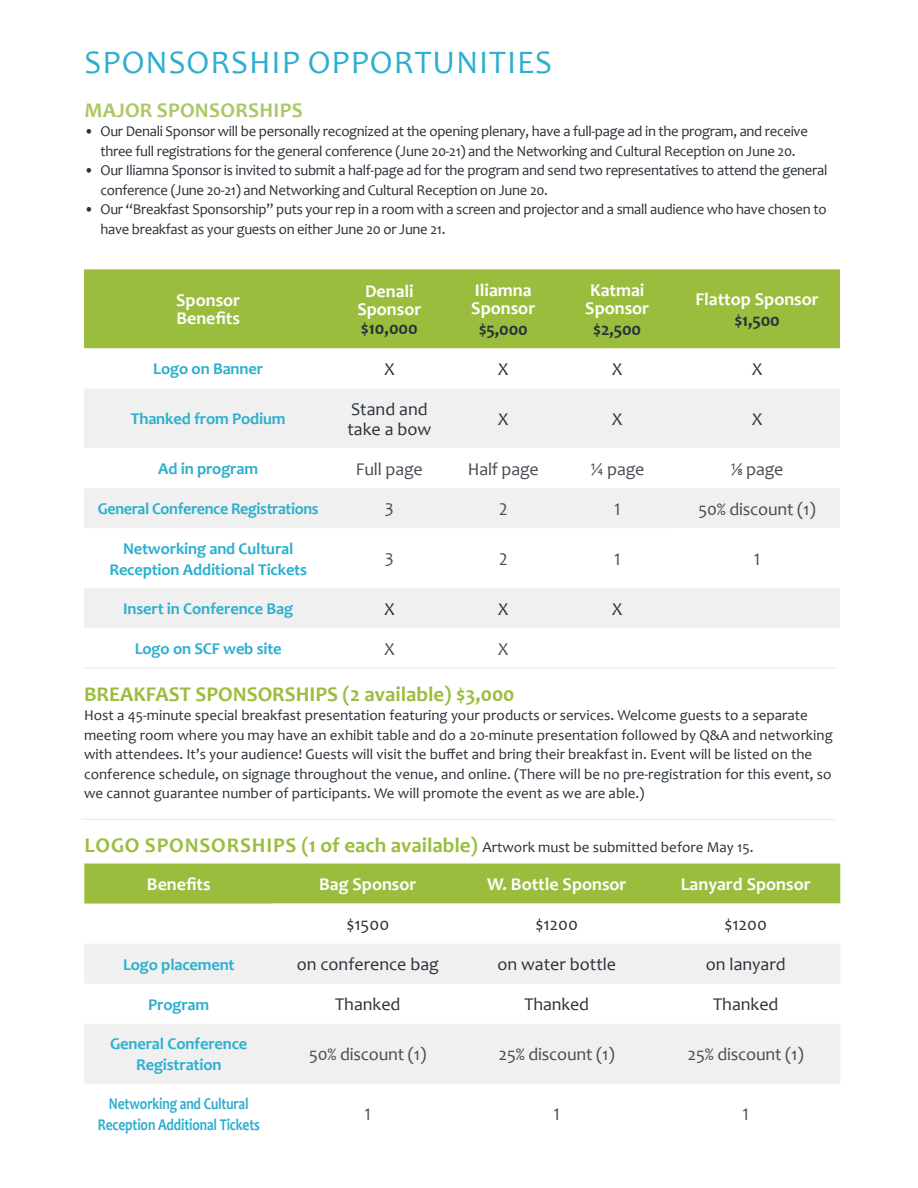
<style>
.page{position:relative;width:918px;height:1188px;background:#fff}
.page>*{position:absolute;margin:0;border:0;box-sizing:border-box;transform-origin:0 0}
.t1{font:33px "Candara";letter-spacing:.03em;color:#2cafcf}
.t2{font:700 21px "Candara";letter-spacing:.04em;color:#9abd3e}
.t3{font:700 21px "Candara";color:#9abd3e}
.t4{font:700 21px "Candara";letter-spacing:.015em;color:#abc863}
.t5{font:700 18px/18px "Candara";color:#fff}
.t6{font:18px/19.5px "Candara";color:#293139}
.t7{font:18px "Candara";letter-spacing:-.01em;color:#494b52}
.t8{font:700 18px "Candara";letter-spacing:-.01em;color:#293139}
.t9{font:700 16.5px/21px "Candara";letter-spacing:-.01em;color:#2cafcf;text-align:center}
.t10{font:700 16.5px "Candara";letter-spacing:-.01em;color:#2cafcf;scale:.82 1}
.t11{font:15px/19.5px "Candara";letter-spacing:-.02em;color:#293139}
.t12{font:15px/19.5px "Candara";color:#293139}
.s1{font-weight:400;font-size:15px;color:#293139}
</style>
<div class="page">
<div style="left:84px;top:269px;width:756px;height:79px;background:#9abd3e"></div>
<svg style="left:84px;top:389px;width:756px;height:239px;fill:#f0f0f0"></svg>
<div style="left:674px;top:528px;width:166px;height:60px;background:#fff"></div>
<hr style="left:84px;top:668px;width:753px;height:1px;background:#e5e3e3">
<div style="left:84px;top:864px;width:756px;height:40px;background:#9abd3e"></div>
<svg style="left:84px;top:944px;width:756px;height:139px;fill:#f0f0f0"></svg>
<hr style="left:82px;top:819px;width:753px;height:1px;background:#e5e3e3">
<p class="t1" style="left:85px;top:42px;width:469px">SPONSORSHIP OPPORTUNITIES</p>
<p class="t4" style="left:84px;top:97px;width:220px">MAJOR SPONSORSHIPS</p>
<p class="t11" style="left:84px;top:122px;width:725px;text-align:center">• Our Denali Sponsor will be personally recognized at the opening plenary, have a full-page ad in the program, and receive three full registrations for the general conference (June 20-21) and the Networking and Cultural Reception on June 20.</p>
<p class="t11" style="left:100px;top:161px;width:728px;text-indent:-16px">• Our Iliamna Sponsor is invited to submit a half-page ad for the program and send two representatives to attend the general conference (June 20-21) and Networking and Cultural Reception on June 20.</p>
<p class="t11" style="left:100px;top:200px;width:728px;text-indent:-16px">• Our “Breakfast Sponsorship” puts your rep in a room with a screen and projector and a small audience who have chosen to have breakfast as your guests on either June 20 or June 21.</p>
<p class="t5" style="left:176px;top:291px;width:65px">Sponsor</p>
<p class="t5" style="left:176px;top:309px;width:65px">Benefits</p>
<p class="t5" style="left:357px;top:282px;width:65px;text-align:center">Denali<br>Sponsor</p>
<p class="t8" style="left:361px;top:317px;width:58px">$10,000</p>
<p class="t5" style="left:471px;top:281px;width:65px">Iliamna<br>Sponsor</p>
<p class="t8" style="left:479px;top:317px;width:50px">$5,000</p>
<p class="t5" style="left:585px;top:281px;width:65px">Katmai<br>Sponsor</p>
<p class="t8" style="left:593px;top:318px;width:49px">$2,500</p>
<p class="t5" style="left:695px;top:290px;width:125px">Flattop Sponsor</p>
<p class="t8" style="left:734px;top:309px;width:47px">$1,500</p>
<p class="t9" style="left:153px;top:358px;width:111px">Logo on Banner</p>
<p class="t6" style="left:384px;top:359px;width:12px">X</p>
<p class="t6" style="left:498px;top:359px;width:12px">X</p>
<p class="t6" style="left:612px;top:359px;width:12px">X</p>
<p class="t6" style="left:752px;top:359px;width:12px">X</p>
<p class="t9" style="left:131px;top:408px;width:156px">Thanked from Podium</p>
<p class="t6" style="left:347px;top:399px;width:85px">Stand and take a bow</p>
<p class="t6" style="left:498px;top:409px;width:12px">X</p>
<p class="t6" style="left:612px;top:409px;width:12px">X</p>
<p class="t6" style="left:752px;top:409px;width:12px">X</p>
<p class="t9" style="left:158px;top:458px;width:101px">Ad in program</p>
<p class="t7" style="left:356px;top:457px;width:68px">Full page</p>
<p class="t7" style="left:468px;top:457px;width:73px">Half page</p>
<p class="t7" style="left:590px;top:457px;width:56px">¼ page</p>
<p class="t7" style="left:731px;top:457px;width:54px">1/8 page</p>
<p class="t9" style="left:98px;top:498px;width:222px">General Conference Registrations</p>
<p class="t7" style="left:385px;top:497px;width:11px">3</p>
<p class="t7" style="left:499px;top:497px;width:10px">2</p>
<p class="t7" style="left:614px;top:497px;width:8px">1</p>
<p class="t7" style="left:698px;top:497px;width:119px">50% discount (1)</p>
<p class="t9" style="left:123px;top:538px;width:172px">Networking and Cultural</p>
<p class="t9" style="left:109px;top:559px;width:199px">Reception Additional Tickets</p>
<p class="t7" style="left:385px;top:547px;width:11px">3</p>
<p class="t7" style="left:499px;top:547px;width:10px">2</p>
<p class="t7" style="left:614px;top:547px;width:8px">1</p>
<p class="t7" style="left:754px;top:547px;width:8px">1</p>
<p class="t9" style="left:123px;top:598px;width:172px">Insert in Conference Bag</p>
<p class="t6" style="left:384px;top:599px;width:12px">X</p>
<p class="t6" style="left:498px;top:599px;width:12px">X</p>
<p class="t6" style="left:612px;top:599px;width:12px">X</p>
<p class="t9" style="left:135px;top:638px;width:148px">Logo on SCF web site</p>
<p class="t7" style="left:384px;top:638px;width:12px">X</p>
<p class="t7" style="left:498px;top:638px;width:12px">X</p>
<p class="t3" style="left:84px;top:681px;width:432px">BREAKFAST SPONSORSHIPS (2 available) $3,000</p>
<p class="t12" style="left:84px;top:706px;width:750px">Host a 45-minute special breakfast presentation featuring your products or services. Welcome guests to a separate meeting room where you may have an exhibit table and do a 20-minute presentation followed by Q&amp;A and networking with attendees. It’s your audience! Guests will visit the buffet and bring their breakfast in. Event will be listed on the conference schedule, on signage throughout the venue, and online. (There will be no pre-registration for this event, so we cannot guarantee number of participants. We will promote the event as we are able.)</p>
<p class="t2" style="left:84px;top:832px;width:671px">LOGO SPONSORSHIPS (1 of each available) <span class="s1">Artwork must be submitted before May 15.</span></p>
<p class="t5" style="left:147px;top:875px;width:65px">Benefits</p>
<p class="t5" style="left:319px;top:875px;width:99px">Bag Sponsor</p>
<p class="t5" style="left:487px;top:875px;width:141px">W. Bottle Sponsor</p>
<p class="t5" style="left:681px;top:875px;width:131px">Lanyard Sponsor</p>
<p class="t6" style="left:346px;top:914px;width:44px">$1500</p>
<p class="t6" style="left:536px;top:914px;width:44px">$1200</p>
<p class="t6" style="left:725px;top:914px;width:44px">$1200</p>
<p class="t9" style="left:123px;top:954px;width:113px">Logo placement</p>
<p class="t6" style="left:297px;top:954px;width:144px">on conference bag</p>
<p class="t6" style="left:497px;top:954px;width:120px">on water bottle</p>
<p class="t6" style="left:706px;top:954px;width:81px">on lanyard</p>
<p class="t9" style="left:148px;top:994px;width:63px">Program</p>
<p class="t6" style="left:335px;top:994px;width:67px">Thanked</p>
<p class="t6" style="left:525px;top:994px;width:66px">Thanked</p>
<p class="t6" style="left:713px;top:994px;width:67px">Thanked</p>
<p class="t9" style="left:110px;top:1033px;width:139px">General Conference<br>Registration</p>
<p class="t7" style="left:309px;top:1043px;width:119px">50% discount (1)</p>
<p class="t7" style="left:499px;top:1043px;width:117px">25% discount (1)</p>
<p class="t7" style="left:688px;top:1043px;width:117px">25% discount (1)</p>
<p class="t10" style="left:109px;top:1093px;width:172px">Networking and Cultural</p>
<p class="t10" style="left:98px;top:1114px;width:199px">Reception Additional Tickets</p>
<p class="t7" style="left:365px;top:1103px;width:8px">1</p>
<p class="t7" style="left:554px;top:1103px;width:8px">1</p>
<p class="t7" style="left:743px;top:1103px;width:8px">1</p>
</div>
